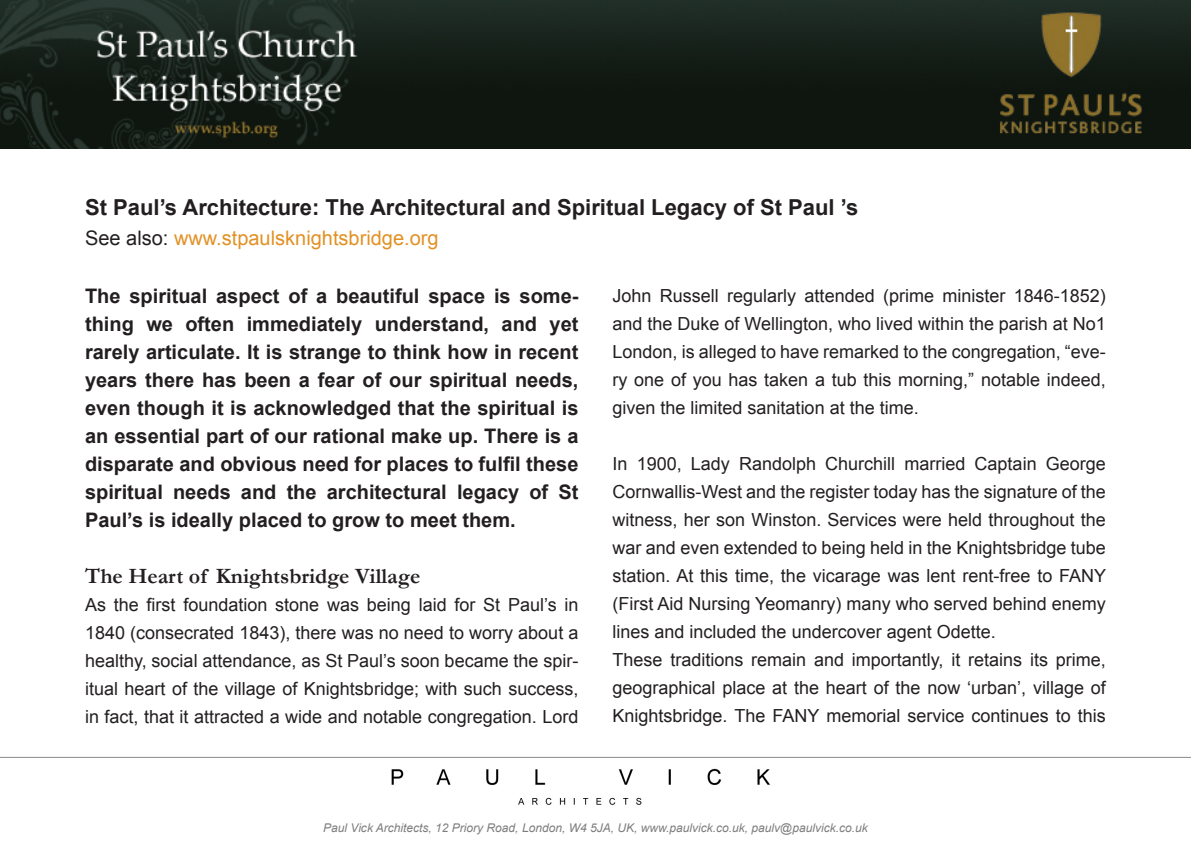
<style>
.page{position:relative;width:1191px;height:851px;background:#fff}
.page>*{position:absolute;margin:0;border:0;box-sizing:border-box;transform-origin:0 0}
.t1{font:700 22px "Arial";color:#231f20}
.t2{font:700 22px "Garamond";color:#231f20}
.t3{font:700 20px/28px "Arial";color:#231f20;text-align:justify}
.t4{font:20px "Arial";color:#e29125}
.t5{font:18px/28px "Arial";color:#231f20;text-align:justify}
.t6{font:italic 12px "Arial";color:#231f20}
.s1{color:#231f20}
</style>
<div class="page">
<img style="left:0;top:0;width:1191px;height:148px">
<hr style="left:0;top:756px;width:1191px;height:1px;background:#231f20">
<img style="left:391px;top:768px;width:379px;height:37px">
<p class="t1" style="left:85px;top:192px;width:775px">St Paul’s Architecture: The Architectural and Spiritual Legacy of St Paul ’s</p>
<p class="t4" style="left:85px;top:224px;width:355px"><span class="s1">See also:</span> www.stpaulsknightsbridge.org</p>
<p class="t3" style="left:85px;top:282px;width:495px">The spiritual aspect of a beautiful space is some&shy;thing we often immediately understand, and yet rarely articulate. It is strange to think how in recent years there has been a fear of our spiritual needs, even though it is acknowledged that the spiritual is an essential part of our rational make up. There is a disparate and obvious need for places to fulfil these spiritual needs and the architectural legacy of St Paul’s is ideally placed to grow to meet them.</p>
<p class="t2" style="left:85px;top:561px;width:337px">The Heart of Knightsbridge Village</p>
<p class="t5" style="left:85px;top:591px;width:495px">As the first foundation stone was being laid for St Paul’s in 1840 (consecrated 1843), there was no need to worry about a healthy, social attendance, as St Paul’s soon became the spir&shy;itual heart of the village of Knightsbridge; with such success, in fact, that it attracted a wide and notable congregation. Lord</p>
<p class="t5" style="left:612px;top:281px;width:495px">John Russell regularly attended (prime minister 1846-1852) and the Duke of Wellington, who lived within the parish at No1<br>London, is alleged to have remarked to the congregation, “eve&shy;ry one of you has taken a tub this morning,” notable indeed, given the limited sanitation at the time.</p>
<p class="t5" style="left:612px;top:449px;width:495px">In 1900, Lady Randolph Churchill married Captain George Cornwallis-West and the register today has the signature of the witness, her son Winston. Services were held throughout the war and even extended to being held in the Knightsbridge tube station. At this time, the vicarage was lent rent-free to FANY (First Aid Nursing Yeomanry) many who served behind enemy lines and included the undercover agent Odette.</p>
<p class="t5" style="left:612px;top:645px;width:495px">These traditions remain and importantly, it retains its prime, geographical place at the heart of the now ‘urban’, village of Knightsbridge. The FANY memorial service continues to this</p>
<p class="t6" style="left:323px;top:820px;width:546px">Paul Vick Architects, 12 Priory Road, London, W4 5JA, UK, www.paulvick.co.uk, paulv@paulvick.co.uk</p>
</div>
